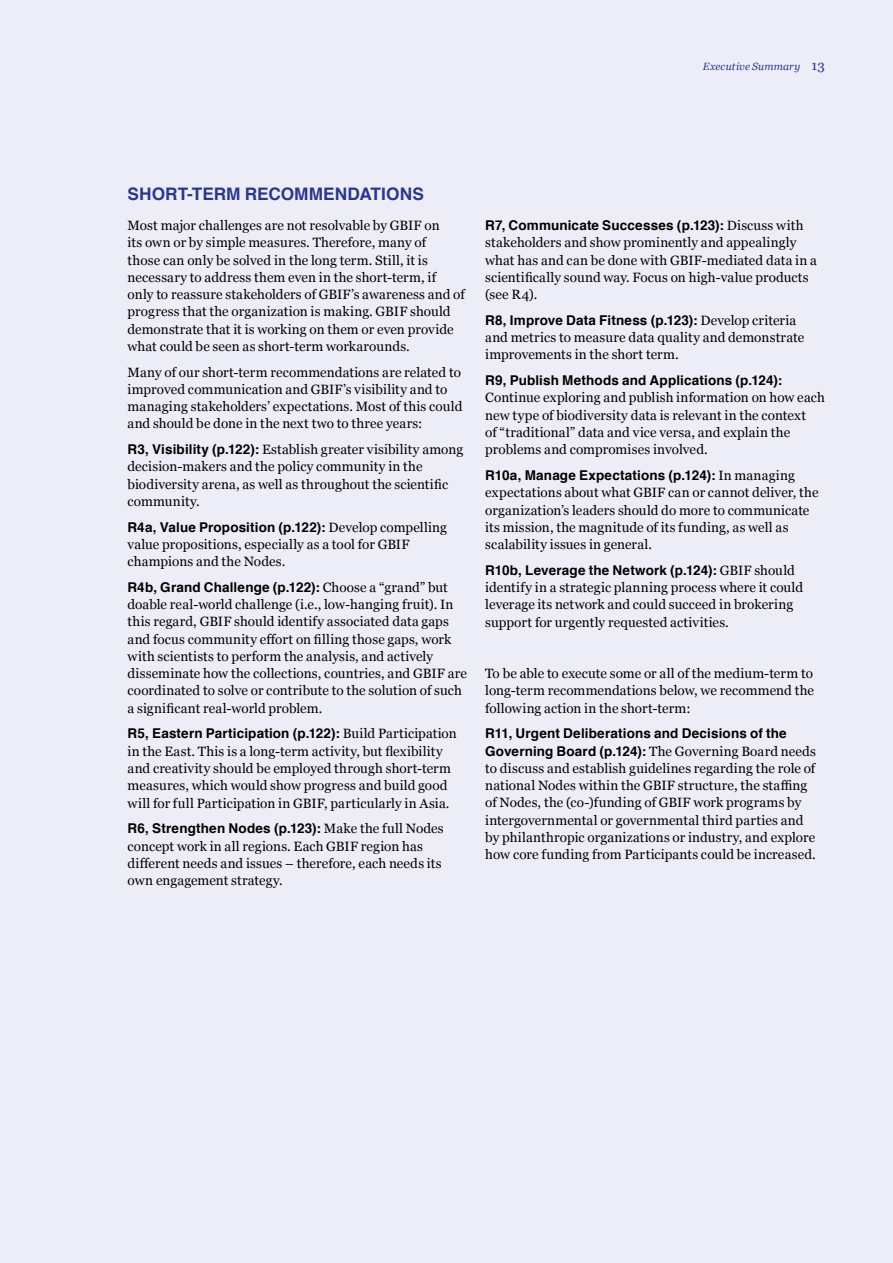
<style>
.page{position:relative;width:893px;height:1263px;background:#ededf7}
.page>*{position:absolute;margin:0;border:0;box-sizing:border-box;transform-origin:0 0}
.t1{font:700 17.25px "Helvetica";letter-spacing:.005em;color:#2b388a}
.t2{font:13.5px/17.2px "Georgia";letter-spacing:.01em;color:#000}
.t3{font:700 13.5px/17.2px "Helvetica";letter-spacing:.01em;color:#000}
.t4{font:italic 10.5px "Georgia";letter-spacing:.015em;color:#2b388a}
.s1{font-style:normal;font-size:13.5px}
.s2{font-family:"Helvetica";font-weight:700}
.s3{font-family:"Georgia";font-weight:400}
</style>
<div class="page">
<p class="t4" style="left:703px;top:58px;width:123px">Executive Summary <span class="s1">13</span></p>
<p class="t1" style="left:128px;top:180px;width:298px">SHORT-TERM RECOMMENDATIONS</p>
<p class="t2" style="left:128px;top:216px;width:339px">Most major challenges are not resolvable by GBIF on<br>its own or by simple measures. Therefore, many of<br>those can only be solved in the long term. Still, it is necessary to address them even in the short-term, if only to reassure stakeholders of GBIF’s awareness and of progress that the organization is making. GBIF should demonstrate that it is working on them or even provide what could be seen as short-term workarounds.</p>
<p class="t2" style="left:128px;top:363px;width:336px">Many of our short-term recommendations are related to improved communication and GBIF’s visibility and to managing stakeholders’ expectations. Most of this could and should be done in the next two to three years:</p>
<p class="t2" style="left:128px;top:440px;width:337px"><span class="s2">R3, Visibility (p.122):</span> Establish greater visibility among decision-makers and the policy community in the biodiversity arena, as well as throughout the scientific community.</p>
<p class="t3" style="left:128px;top:518px;width:321px">R4a, Value Proposition (p.122): <span class="s3">Develop compelling</span></p>
<p class="t2" style="left:128px;top:535px;width:283px">value propositions, especially as a tool for GBIF champions and the Nodes.</p>
<p class="t3" style="left:128px;top:579px;width:322px">R4b, Grand Challenge (p.122): <span class="s3">Choose a “grand” but</span></p>
<p class="t2" style="left:128px;top:595px;width:341px">doable real-world challenge (i.e., low-hanging fruit). In this regard, GBIF should identify associated data gaps and focus community effort on filling those gaps, work with scientists to perform the analysis, and actively disseminate how the collections, countries, and GBIF are coordinated to solve or contribute to the solution of such a significant real-world problem.</p>
<p class="t3" style="left:128px;top:725px;width:331px">R5, Eastern Participation (p.122): <span class="s3">Build Participation</span></p>
<p class="t2" style="left:128px;top:742px;width:325px">in the East. This is a long-term activity, but flexibility and creativity should be employed through short-term measures, which would show progress and build good will for full Participation in GBIF, particularly in Asia.</p>
<p class="t3" style="left:128px;top:820px;width:318px">R6, Strengthen Nodes (p.123): <span class="s3">Make the full Nodes</span></p>
<p class="t2" style="left:128px;top:837px;width:316px">concept work in all regions. Each GBIF region has different needs and issues – therefore, each needs its own engagement strategy.</p>
<p class="t3" style="left:485px;top:217px;width:320px">R7, Communicate Successes (p.123): <span class="s3">Discuss with</span></p>
<p class="t2" style="left:485px;top:234px;width:333px">stakeholders and show prominently and appealingly what has and can be done with GBIF-mediated data in a scientifically sound way. Focus on high-value products (see R4).</p>
<p class="t3" style="left:485px;top:312px;width:313px">R8, Improve Data Fitness (p.123): <span class="s3">Develop criteria</span></p>
<p class="t2" style="left:485px;top:328px;width:320px">and metrics to measure data quality and demonstrate improvements in the short term.</p>
<p class="t3" style="left:485px;top:372px;width:299px">R9, Publish Methods and Applications (p.124):</p>
<p class="t2" style="left:485px;top:389px;width:341px">Continue exploring and publish information on how each new type of biodiversity data is relevant in the context<br>of “traditional” data and vice versa, and explain the problems and compromises involved.</p>
<p class="t3" style="left:485px;top:467px;width:311px">R10a, Manage Expectations (p.124): <span class="s3">In managing</span></p>
<p class="t2" style="left:485px;top:483px;width:335px">expectations about what GBIF can or cannot deliver, the organization’s leaders should do more to communicate its mission, the magnitude of its funding, as well as scalability issues in general.</p>
<p class="t3" style="left:485px;top:562px;width:311px">R10b, Leverage the Network (p.124): <span class="s3">GBIF should</span></p>
<p class="t2" style="left:485px;top:578px;width:319px">identify in a strategic planning process where it could leverage its network and could succeed in brokering support for urgently requested activities.</p>
<p class="t2" style="left:485px;top:664px;width:330px;text-align:justify">To be able to execute some or all of the medium-term to long-term recommendations below, we recommend the following action in the short-term:</p>
<p class="t3" style="left:485px;top:725px;width:332px">R11, Urgent Deliberations and Decisions of the<br>Governing Board (p.124): <span class="s3">The Governing Board needs</span></p>
<p class="t2" style="left:485px;top:759px;width:332px">to discuss and establish guidelines regarding the role of national Nodes within the GBIF structure, the staffing of Nodes, the (co-)funding of GBIF work programs by intergovernmental or governmental third parties and by philanthropic organizations or industry, and explore how core funding from Participants could be increased.</p>
</div>
